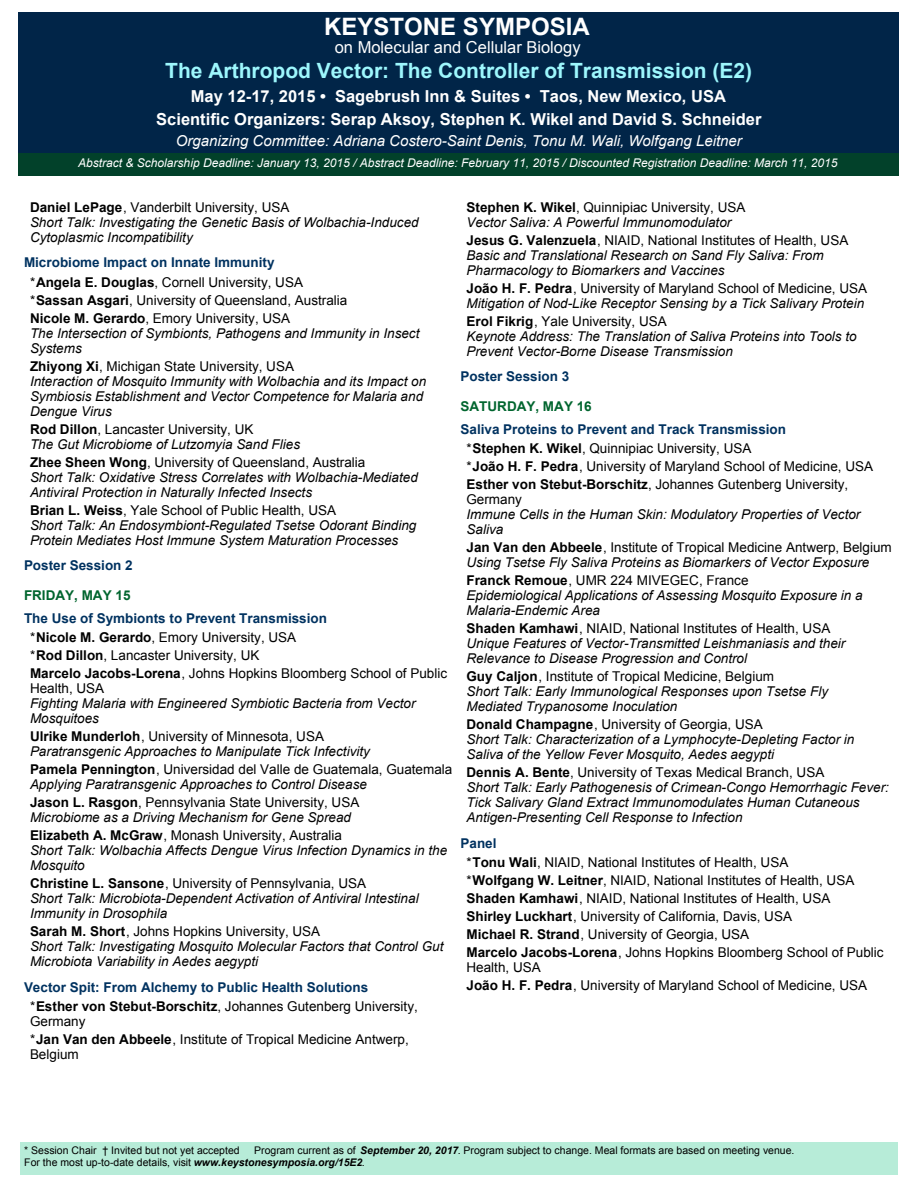
<style>
.page{position:relative;width:918px;height:1188px;background:#fff}
.page>*{position:absolute;margin:0;border:0;box-sizing:border-box;transform-origin:0 0}
.t1{font:700 24px "Arial";color:#fff}
.t2{font:700 21px "Arial";color:#9df7fd}
.t3{font:700 16.5px/22.5px "Arial";color:#fff;text-align:center}
.t4{font:16.5px "Arial";color:#fff}
.t5{font:italic 15px "Arial";color:#fff}
.t6{font:italic 13.5px/15px "Arial";color:#000}
.t7{font:13.5px/18px "Arial";color:#000}
.t8{font:700 13.5px/19.5px "Arial";color:#003260}
.t9{font:700 13.5px "Arial";color:#00652e}
.t10{font:italic 12px "Arial";color:#fff}
.t11{font:10.5px/12px "Arial";color:#000}
.s1{font-weight:700;font-style:normal}
.s2{font-style:normal}
.s3{font-weight:400;color:#000}
.s4{color:#000}
.s5{font-weight:700}
.s6{font-weight:700;color:#003260}
.s7{font-weight:700;font-style:italic}
</style>
<div class="page">
<div style="left:20px;top:1142px;width:877px;height:33px;background:#b7ecd8"></div>
<div style="left:18px;top:12px;width:881px;height:141px;background:#012548"></div>
<div style="left:18px;top:153px;width:881px;height:23px;background:#02412a"></div>
<h1 class="t1" style="left:324px;top:17px;width:267px">KEYSTONE SYMPOSIA</h1>
<p class="t4" style="left:335px;top:40px;width:247px">on Molecular and Cellular Biology</p>
<h2 class="t2" style="left:165px;top:63px;width:588px">The Arthropod Vector: The Controller of Transmission (E2)</h2>
<p class="t3" style="left:156px;top:86px;width:607px">May 12-17, 2015 • Sagebrush Inn &amp; Suites • Taos, New Mexico, USA<br>Scientific Organizers: Serap Aksoy, Stephen K. Wikel and David S. Schneider</p>
<p class="t5" style="left:176px;top:135px;width:568px">Organizing Committee: Adriana Costero-Saint Denis, Tonu M. Wali, Wolfgang Leitner</p>
<p class="t10" style="left:78px;top:158px;width:761px">Abstract &amp; Scholarship Deadline: January 13, 2015 / Abstract Deadline: February 11, 2015 / Discounted Registration Deadline: March 11, 2015</p>
<p class="t6" style="left:30px;top:200px;width:390px"><span class="s1">Daniel LePage</span><span class="s2">, Vanderbilt University, USA<br></span>Short Talk: Investigating the Genetic Basis of Wolbachia-Induced<br>Cytoplasmic Incompatibility</p>
<p class="t8" style="left:30px;top:254px;width:275px;text-indent:-6px">Microbiome Impact on Innate Immunity <span class="s3">*</span><span class="s4">Angela E. Douglas</span><span class="s3">, Cornell University, USA</span></p>
<p class="t7" style="left:30px;top:292px;width:319px">*<span class="s5">Sassan Asgari</span>, University of Queensland, Australia<br><span class="s5">Nicole M. Gerardo</span>, Emory University, USA</p>
<p class="t6" style="left:30px;top:326px;width:391px">The Intersection of Symbionts, Pathogens and Immunity in Insect<br>Systems</p>
<p class="t6" style="left:30px;top:359px;width:398px"><span class="s1">Zhiyong Xi</span><span class="s2">, Michigan State University, USA<br></span>Interaction of Mosquito Immunity with Wolbachia and its Impact on Symbiosis Establishment and Vector Competence for Malaria and Dengue Virus</p>
<p class="t6" style="left:30px;top:422px;width:272px"><span class="s1">Rod Dillon</span><span class="s2">, Lancaster University, UK<br></span>The Gut Microbiome of Lutzomyia Sand Flies</p>
<p class="t6" style="left:30px;top:455px;width:389px"><span class="s1">Zhee Sheen Wong</span><span class="s2">, University of Queensland, Australia<br></span>Short Talk: Oxidative Stress Correlates with Wolbachia-Mediated<br>Antiviral Protection in Naturally Infected Insects</p>
<p class="t6" style="left:30px;top:503px;width:388px"><span class="s1">Brian L. Weiss</span><span class="s2">, Yale School of Public Health, USA<br></span>Short Talk: An Endosymbiont-Regulated Tsetse Odorant Binding<br>Protein Mediates Host Immune System Maturation Processes</p>
<p class="t8" style="left:24px;top:557px;width:110px">Poster Session 2</p>
<p class="t9" style="left:24px;top:590px;width:108px">FRIDAY, MAY 15</p>
<p class="t8" style="left:30px;top:609px;width:299px;text-indent:-6px">The Use of Symbionts to Prevent Transmission <span class="s3">*</span><span class="s4">Nicole M. Gerardo</span><span class="s3">, Emory University, USA</span></p>
<p class="t7" style="left:30px;top:648px;width:419px">*<span class="s5">Rod Dillon</span>, Lancaster University, UK<br><span class="s5">Marcelo Jacobs-Lorena</span>, Johns Hopkins Bloomberg School of Public</p>
<p class="t7" style="left:30px;top:681px;width:76px">Health, USA</p>
<p class="t6" style="left:30px;top:697px;width:387px">Fighting Malaria with Engineered Symbiotic Bacteria from Vector<br>Mosquitoes</p>
<p class="t6" style="left:30px;top:730px;width:341px"><span class="s1">Ulrike Munderloh</span><span class="s2">, University of Minnesota, USA<br></span>Paratransgenic Approaches to Manipulate Tick Infectivity</p>
<p class="t6" style="left:30px;top:763px;width:424px"><span class="s1">Pamela Pennington</span><span class="s2">, Universidad del Valle de Guatemala, Guatemala<br></span>Applying Paratransgenic Approaches to Control Disease</p>
<p class="t6" style="left:30px;top:796px;width:331px"><span class="s1">Jason L. Rasgon</span><span class="s2">, Pennsylvania State University, USA<br></span>Microbiome as a Driving Mechanism for Gene Spread</p>
<p class="t6" style="left:30px;top:829px;width:419px"><span class="s1">Elizabeth A. McGraw</span><span class="s2">, Monash University, Australia<br></span>Short Talk: Wolbachia Affects Dengue Virus Infection Dynamics in the<br>Mosquito</p>
<p class="t6" style="left:30px;top:877px;width:390px"><span class="s1">Christine L. Sansone</span><span class="s2">, University of Pennsylvania, USA<br></span>Short Talk: Microbiota-Dependent Activation of Antiviral Intestinal<br>Immunity in Drosophila</p>
<p class="t6" style="left:30px;top:925px;width:415px"><span class="s1">Sarah M. Short</span><span class="s2">, Johns Hopkins University, USA<br></span>Short Talk: Investigating Mosquito Molecular Factors that Control Gut<br>Microbiota Variability in Aedes aegypti</p>
<p class="t8" style="left:30px;top:978px;width:389px;text-indent:-6px">Vector Spit: From Alchemy to Public Health Solutions <span class="s3">*</span><span class="s4">Esther von Stebut-Borschitz</span><span class="s3">, Johannes Gutenberg University,</span></p>
<p class="t7" style="left:30px;top:1014px;width:380px">Germany<br>*<span class="s5">Jan Van den Abbeele</span>, Institute of Tropical Medicine Antwerp,</p>
<p class="t7" style="left:30px;top:1047px;width:50px">Belgium</p>
<p class="t6" style="left:466px;top:200px;width:281px"><span class="s1">Stephen K. Wikel</span><span class="s2">, Quinnipiac University, USA<br></span>Vector Saliva: A Powerful Immunomodulator</p>
<p class="t6" style="left:466px;top:233px;width:383px"><span class="s1">Jesus G. Valenzuela</span><span class="s2">, NIAID, National Institutes of Health, USA<br></span>Basic and Translational Research on Sand Fly Saliva: From<br>Pharmacology to Biomarkers and Vaccines</p>
<p class="t6" style="left:466px;top:281px;width:402px"><span class="s1">João H. F. Pedra</span><span class="s2">, University of Maryland School of Medicine, USA<br></span>Mitigation of Nod-Like Receptor Sensing by a Tick Salivary Protein</p>
<p class="t6" style="left:466px;top:314px;width:392px"><span class="s1">Erol Fikrig</span><span class="s2">, Yale University, USA<br></span>Keynote Address: The Translation of Saliva Proteins into Tools to<br>Prevent Vector-Borne Disease Transmission</p>
<p class="t8" style="left:460px;top:368px;width:110px">Poster Session 3</p>
<p class="t9" style="left:460px;top:401px;width:133px">SATURDAY, MAY 16</p>
<p class="t8" style="left:466px;top:420px;width:321px;text-indent:-6px">Saliva Proteins to Prevent and Track Transmission <span class="s3">*</span><span class="s4">Stephen K. Wikel</span><span class="s3">, Quinnipiac University, USA</span></p>
<p class="t7" style="left:466px;top:459px;width:408px">*<span class="s5">João H. F. Pedra</span>, University of Maryland School of Medicine, USA<br><span class="s5">Esther von Stebut-Borschitz</span>, Johannes Gutenberg University,</p>
<p class="t7" style="left:466px;top:492px;width:57px">Germany</p>
<p class="t6" style="left:466px;top:508px;width:395px">Immune Cells in the Human Skin: Modulatory Properties of Vector<br>Saliva</p>
<p class="t6" style="left:466px;top:541px;width:427px"><span class="s1">Jan Van den Abbeele</span><span class="s2">, Institute of Tropical Medicine Antwerp, Belgium<br></span>Using Tsetse Fly Saliva Proteins as Biomarkers of Vector Exposure</p>
<p class="t6" style="left:466px;top:574px;width:398px"><span class="s1">Franck Remoue</span><span class="s2">, UMR 224 MIVEGEC, France<br></span>Epidemiological Applications of Assessing Mosquito Exposure in a<br>Malaria-Endemic Area</p>
<p class="t6" style="left:466px;top:622px;width:380px"><span class="s1">Shaden Kamhawi</span><span class="s2">, NIAID, National Institutes of Health, USA<br></span>Unique Features of Vector-Transmitted Leishmaniasis and their<br>Relevance to Disease Progression and Control</p>
<p class="t6" style="left:466px;top:670px;width:363px"><span class="s1">Guy Caljon</span><span class="s2">, Institute of Tropical Medicine, Belgium<br></span>Short Talk: Early Immunological Responses upon Tsetse Fly<br>Mediated Trypanosome Inoculation</p>
<p class="t6" style="left:466px;top:718px;width:389px"><span class="s1">Donald Champagne</span><span class="s2">, University of Georgia, USA<br></span>Short Talk: Characterization of a Lymphocyte-Depleting Factor in<br>Saliva of the Yellow Fever Mosquito, Aedes aegypti</p>
<p class="t6" style="left:466px;top:766px;width:424px"><span class="s1">Dennis A. Bente</span><span class="s2">, University of Texas Medical Branch, USA<br></span>Short Talk: Early Pathogenesis of Crimean-Congo Hemorrhagic Fever:<br>Tick Salivary Gland Extract Immunomodulates Human Cutaneous Antigen-Presenting Cell Response to Infection</p>
<p class="t7" style="left:466px;top:834px;width:323px;line-height:19.5px;text-indent:-6px"><span class="s6">Panel<br></span>*<span class="s5">Tonu Wali</span>, NIAID, National Institutes of Health, USA</p>
<p class="t7" style="left:466px;top:873px;width:419px">*<span class="s5">Wolfgang W. Leitner</span>, NIAID, National Institutes of Health, USA <span class="s5">Shaden Kamhawi</span>, NIAID, National Institutes of Health, USA<br><span class="s5">Shirley Luckhart</span>, University of California, Davis, USA<br><span class="s5">Michael R. Strand</span>, University of Georgia, USA<br><span class="s5">Marcelo Jacobs-Lorena</span>, Johns Hopkins Bloomberg School of Public</p>
<p class="t7" style="left:466px;top:960px;width:402px">Health, USA<br><span class="s5">João H. F. Pedra</span>, University of Maryland School of Medicine, USA</p>
<p class="t11" style="left:24px;top:1145px;width:217px">* Session Chair † Invited but not yet accepted</p>
<p class="t11" style="left:24px;top:1145px;width:772px;text-indent:230px">Program current as of <span class="s7">September 20, 2017</span>. Program subject to change. Meal formats are based on meeting venue.<br>For the most up-to-date details, visit <span class="s7">www.keystonesymposia.org/15E2</span>.</p>
</div>
